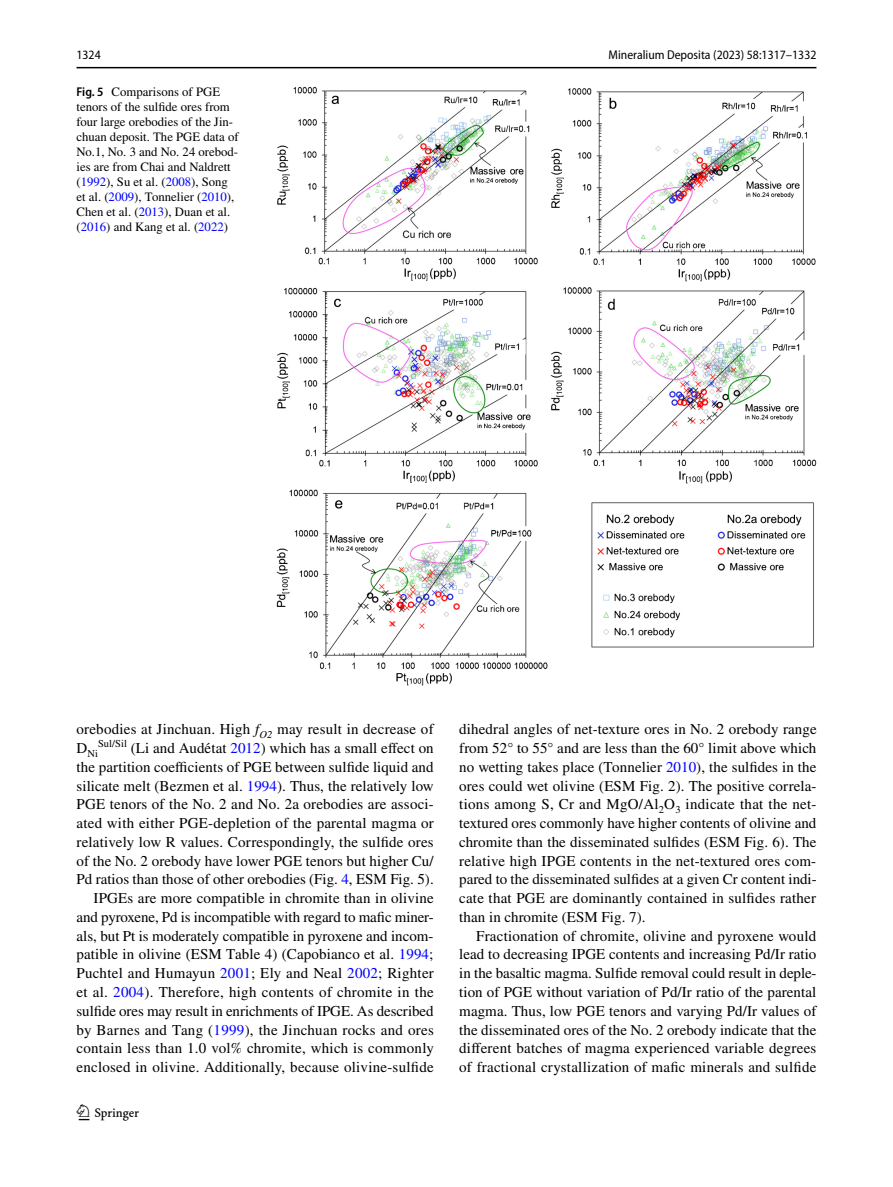
<style>
.page{position:relative;width:893px;height:1187px;background:#fff}
.page>*{position:absolute;margin:0;border:0;box-sizing:border-box;transform-origin:0 0}
.t1{font:22.5px "Springnew Regular 2";color:#000}
.t2{font:15px/18.8px "STIX";letter-spacing:.01em;color:#000;text-align:justify}
.t3{font:12.75px/15px "STIX";color:#000}
.t4{font:semi-condensed 12.75px "Myriad Pro";color:#000}
.t5{font:10.5px "STIX";color:#000}
.s1{font-family:"Myriad Pro";font-weight:600;font-stretch:semi-condensed}
.s2{color:#00f}
.s3{font-style:italic}
</style>
<div class="page">
<hr style="left:77px;top:67px;width:739px;height:1px;background:#000">
<img style="left:276px;top:87px;width:540px;height:598px">
<p class="t4" style="left:77px;top:48px;width:26px">1324</p>
<p class="t4" style="left:608px;top:48px;width:209px">Mineralium Deposita (2023) 58:1317–1332</p>
<p class="t3" style="left:77px;top:85px;width:164px"><span class="s1">Fig. 5</span> Comparisons of PGE tenors of the sulfide ores from four large orebodies of the Jin&shy;chuan deposit. The PGE data of<br>No.1, No. 3 and No. 24 orebod&shy;ies are from Chai and Naldrett (<span class="s2">1992</span>), Su et al. (<span class="s2">2008</span>), Song et al. (<span class="s2">2009</span>), Tonnelier (<span class="s2">2010</span>),<br>Chen et al. (<span class="s2">2013</span>), Duan et al. (<span class="s2">2016</span>) and Kang et al. (<span class="s2">2022</span>)</p>
<p class="t2" style="left:77px;top:721px;width:359px">orebodies at Jinchuan. High <span class="s3">f</span><sub>O2</sub> may result in decrease of</p>
<p class="t5" style="left:77px;top:746px;width:23px"><sup>D</sup>Ni</p>
<p class="t2" style="left:77px;top:739px;width:359px;text-align:right"><sup>Sul/Sil</sup> (Li and Audétat <span class="s2">2012</span>) which has a small effect on the partition coefficients of PGE between sulfide liquid and silicate melt (Bezmen et al. <span class="s2">1994</span>). Thus, the relatively low PGE tenors of the No. 2 and No. 2a orebodies are associ&shy;ated with either PGE-depletion of the parental magma or relatively low R values. Correspondingly, the sulfide ores of the No. 2 orebody have lower PGE tenors but higher Cu/ Pd ratios than those of other orebodies (Fig. <span class="s2">4</span>, ESM Fig. 5).<br>IPGEs are more compatible in chromite than in olivine and pyroxene, Pd is incompatible with regard to mafic miner&shy;als, but Pt is moderately compatible in pyroxene and incom&shy;patible in olivine (ESM Table 4) (Capobianco et al. <span class="s2">1994</span>; Puchtel and Humayun <span class="s2">2001</span>; Ely and Neal <span class="s2">2002</span>; Righter et al. <span class="s2">2004</span>). Therefore, high contents of chromite in the sulfide ores may result in enrichments of IPGE. As described by Barnes and Tang (<span class="s2">1999</span>), the Jinchuan rocks and ores contain less than 1.0 vol% chromite, which is commonly enclosed in olivine. Additionally, because olivine-sulfide</p>
<h1 class="t1" style="left:79px;top:1104px;width:62px">1 3</h1>
<p class="t2" style="left:459px;top:721px;width:359px">dihedral angles of net-texture ores in No. 2 orebody range from 52° to 55° and are less than the 60° limit above which no wetting takes place (Tonnelier <span class="s2">2010</span>), the sulfides in the ores could wet olivine (ESM Fig. 2). The positive correla&shy;tions among S, Cr and MgO/Al<sub>2</sub>O<sub>3</sub> indicate that the net&shy;textured ores commonly have higher contents of olivine and chromite than the disseminated sulfides (ESM Fig. 6). The relative high IPGE contents in the net-textured ores com&shy;pared to the disseminated sulfides at a given Cr content indi&shy;cate that PGE are dominantly contained in sulfides rather than in chromite (ESM Fig. 7).</p>
<p class="t2" style="left:459px;top:927px;width:359px;text-indent:17px">Fractionation of chromite, olivine and pyroxene would lead to decreasing IPGE contents and increasing Pd/Ir ratio in the basaltic magma. Sulfide removal could result in deple&shy;tion of PGE without variation of Pd/Ir ratio of the parental magma. Thus, low PGE tenors and varying Pd/Ir values of the disseminated ores of the No. 2 orebody indicate that the different batches of magma experienced variable degrees of fractional crystallization of mafic minerals and sulfide</p>
</div>
